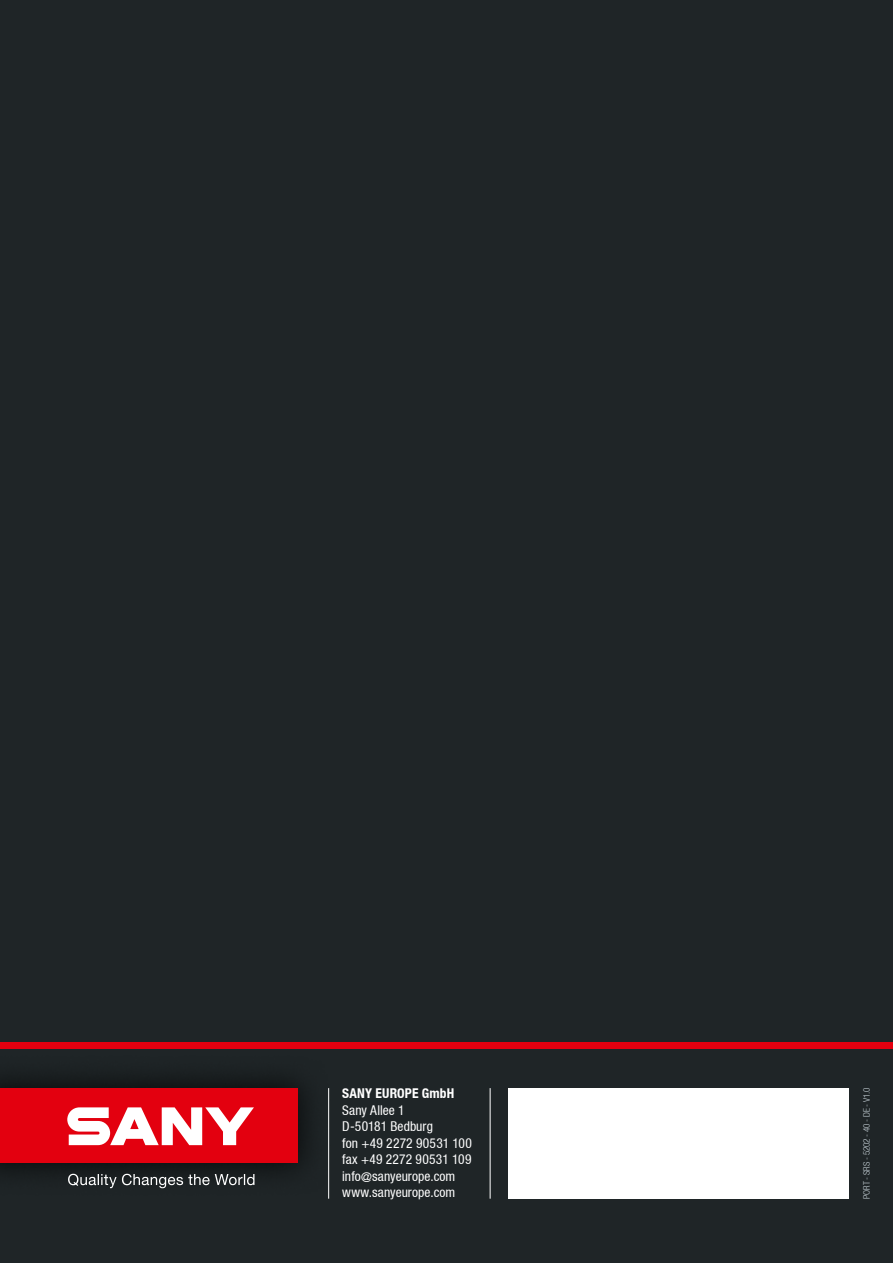
<style>
.page{position:relative;width:893px;height:1263px;background:#1f2527}
.page>*{position:absolute;margin:0;border:0;box-sizing:border-box;transform-origin:0 0}
.t1{font:13.5px/16.5px "Context Reprise Condensed S Si Condensed";letter-spacing:.005em;color:#fff}
.t2{font:700 condensed 13.5px "Context Reprise Condensed S Si";letter-spacing:.015em;color:#fff}
.t3{font:700 9px "Context Reprise Light Cond S Si";letter-spacing:.005em;color:#c8d3d9}
</style>
<div class="page">
<div style="left:0;top:1042px;width:893px;height:6px;background:#e3000f"></div>
<div style="left:508px;top:1089px;width:340px;height:110px;background:#fff"></div>
<div style="left:0;top:1055px;width:331px;height:141px;background:#1c2122"></div>
<div style="left:0;top:1089px;width:297px;height:74px;background:#e3000f"></div>
<svg style="left:67px;top:1107px;width:187px;height:38px"></svg>
<svg style="left:68px;top:1174px;width:186px;height:14px"></svg>
<hr style="left:328px;top:1088px;width:1px;height:111px;background:#fff">
<hr style="left:490px;top:1088px;width:1px;height:111px;background:#fff">
<p class="t2" style="left:342px;top:1085px;width:114px">SANY EUROPE GmbH</p>
<p class="t1" style="left:342px;top:1101px;width:131px">Sany Allee 1<br>D-50181 Bedburg<br>fon +49 2272 90531 100 fax +49 2272 90531 109 info@sanyeurope.com www.sanyeurope.com</p>
<p class="t3" style="left:861px;top:1199px;width:113px;rotate:-90deg">PORT - SRS - 5202 - 40 - DE - V1.0</p>
</div>
